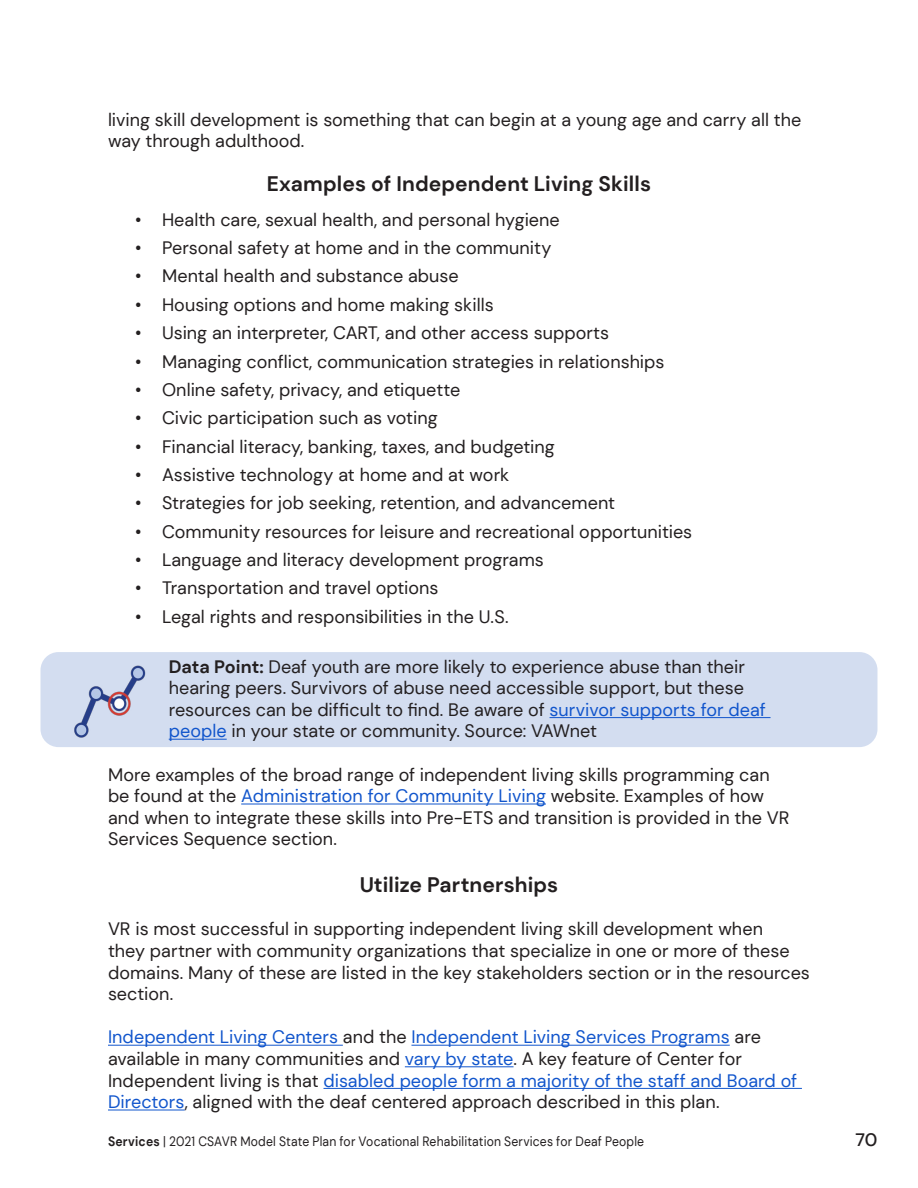
<style>
.page{position:relative;width:918px;height:1188px;background:#fff}
.page>*{position:absolute;margin:0;border:0;box-sizing:border-box;transform-origin:0 0}
.t1{font:700 21px "DM Sans";letter-spacing:.005em;color:#231f20}
.t2{font:18px/21.6px "DM Sans";color:#231f20}
.t3{font:500 18px "DM Sans";color:#231f20}
.t4{font:13.5px "DM Sans";letter-spacing:.015em;color:#231f20;scale:.9 1}
.s1{font-weight:700}
.s2{color:#15c}
</style>
<div class="page">
<div style="left:40px;top:652px;width:838px;height:95px;background:#d3ddf0;border-radius:18px"></div>
<hr style="left:550px;top:717px;width:221px;height:1px;background:#15c">
<hr style="left:169px;top:739px;width:58px;height:1px;background:#15c">
<hr style="left:241px;top:804px;width:305px;height:1px;background:#15c">
<hr style="left:108px;top:1045px;width:235px;height:1px;background:#15c">
<hr style="left:411px;top:1045px;width:319px;height:1px;background:#15c">
<hr style="left:405px;top:1066px;width:109px;height:1px;background:#15c">
<hr style="left:323px;top:1088px;width:479px;height:1px;background:#15c">
<hr style="left:108px;top:1110px;width:77px;height:1px;background:#15c">
<img style="left:74px;top:665px;width:72px;height:73px">
<p class="t2" style="left:108px;top:109px;width:695px">living skill development is something that can begin at a young age and carry all the way through adulthood.</p>
<p class="t1" style="left:267px;top:170px;width:386px">Examples of Independent Living Skills</p>
<p class="t2" style="left:135px;top:209px;width:426px">• Health care, sexual health, and personal hygiene</p>
<p class="t2" style="left:135px;top:237px;width:418px">• Personal safety at home and in the community</p>
<p class="t2" style="left:135px;top:265px;width:325px">• Mental health and substance abuse</p>
<p class="t2" style="left:135px;top:294px;width:360px">• Housing options and home making skills</p>
<p class="t2" style="left:135px;top:322px;width:476px">• Using an interpreter, CART, and other access supports</p>
<p class="t2" style="left:135px;top:350px;width:531px">• Managing conflict, communication strategies in relationships</p>
<p class="t2" style="left:135px;top:379px;width:327px">• Online safety, privacy, and etiquette</p>
<p class="t2" style="left:135px;top:407px;width:304px">• Civic participation such as voting</p>
<p class="t2" style="left:135px;top:435px;width:421px">• Financial literacy, banking, taxes, and budgeting</p>
<p class="t2" style="left:135px;top:464px;width:376px">• Assistive technology at home and at work</p>
<p class="t2" style="left:135px;top:492px;width:482px">• Strategies for job seeking, retention, and advancement</p>
<p class="t2" style="left:135px;top:520px;width:559px">• Community resources for leisure and recreational opportunities</p>
<p class="t2" style="left:135px;top:549px;width:410px">• Language and literacy development programs</p>
<p class="t2" style="left:135px;top:577px;width:305px">• Transportation and travel options</p>
<p class="t2" style="left:135px;top:606px;width:375px">• Legal rights and responsibilities in the U.S.</p>
<p class="t2" style="left:169px;top:655px;width:599px"><span class="s1">Data Point:</span> Deaf youth are more likely to experience abuse than their hearing peers. Survivors of abuse need accessible support, but these resources can be difficult to find. Be aware of <span class="s2">survivor supports for deaf people</span> in your state or community. Source: VAWnet</p>
<p class="t2" style="left:108px;top:763px;width:683px">More examples of the broad range of independent living skills programming can be found at the <span class="s2">Administration for Community Living</span> website. Examples of how and when to integrate these skills into Pre-ETS and transition is provided in the VR Services Sequence section.</p>
<p class="t1" style="left:360px;top:872px;width:200px">Utilize Partnerships</p>
<p class="t2" style="left:108px;top:918px;width:703px">VR is most successful in supporting independent living skill development when<br>they partner with community organizations that specialize in one or more of these domains. Many of these are listed in the key stakeholders section or in the resources section.</p>
<p class="t2" style="left:108px;top:1026px;width:691px"><span class="s2">Independent Living Centers</span> and the <span class="s2">Independent Living Services Programs</span> are available in many communities and <span class="s2">vary by state</span>. A key feature of Center for Independent living is that <span class="s2">disabled people form a majority of the staff and Board of Directors</span>, aligned with the deaf centered approach described in this plan.</p>
<p class="t4" style="left:108px;top:1133px;width:597px"><span class="s1">Services</span> | 2021 CSAVR Model State Plan for Vocational Rehabilitation Services for Deaf People</p>
<p class="t3" style="left:855px;top:1129px;width:24px">70</p>
</div>
